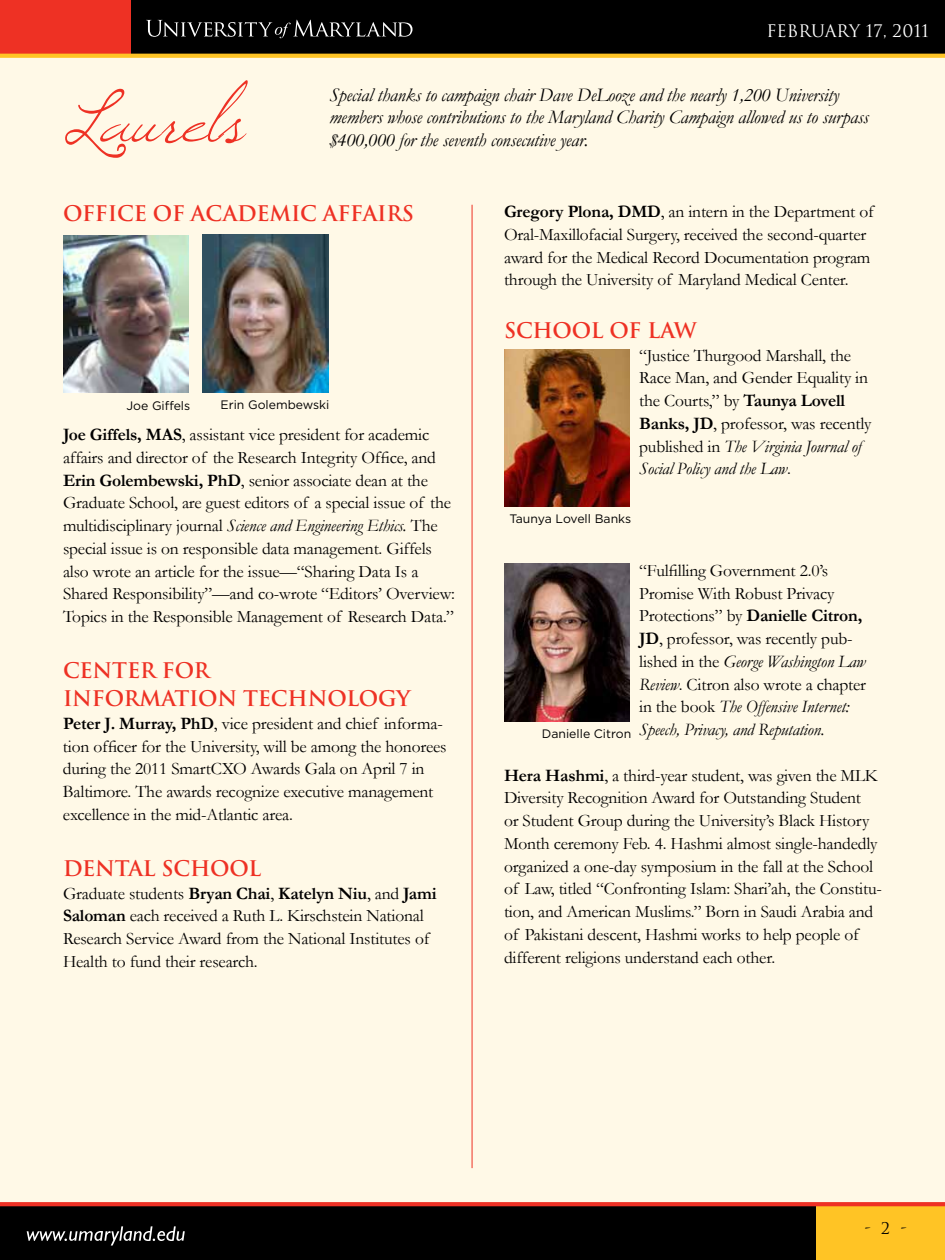
<style>
.page{position:relative;width:945px;height:1260px;background:#fff}
.page>*{position:absolute;margin:0;border:0;box-sizing:border-box;transform-origin:0 0}
.t1{font:98px "Windsong";color:#ee3124}
.t2{font:700 21px/28px "Trajan";letter-spacing:-.01em;color:#ee3124}
.t3{font:italic 19.25px/22.8px "Garamond";letter-spacing:-.01em;color:#000}
.t4{font:17.5px/22.8px "Garamond";letter-spacing:-.01em;color:#000}
.t5{font:16.8px "Trajan";color:#fff}
.t6{font:15.75px "Trajan";color:#000}
.t7{font:12.25px "Gotham";color:#000}
.s1{font-weight:700}
.s2{font-style:italic}
</style>
<div class="page">
<div style="left:0;top:50px;width:945px;height:1165px;background:#fff9e7"></div>
<div style="left:814px;top:1204px;width:131px;height:56px;background:#ffc425"></div>
<div style="left:0;top:1204px;width:816px;height:56px;background:#000"></div>
<svg style="left:0;top:1202px;width:945px;height:4px;background:#ee3528"></svg>
<div style="left:0;top:0;width:131px;height:56px;background:#ee3124"></div>
<div style="left:131px;top:0;width:814px;height:56px;background:#000"></div>
<svg style="left:0;top:54px;width:945px;height:4px;background:#ffc62c"></svg>
<svg style="left:146px;top:20px;width:267px;height:18px"></svg>
<svg style="left:27px;top:1226px;width:158px;height:20px"></svg>
<img style="left:63px;top:235px;width:126px;height:158px">
<img style="left:202px;top:235px;width:126px;height:157px">
<img style="left:504px;top:349px;width:126px;height:158px">
<img style="left:504px;top:564px;width:126px;height:157px">
<hr style="left:472px;top:205px;width:1px;height:963px;background:#ee3124">
<p class="t5" style="left:766px;top:21px;width:164px">FEBRUARY 17, 2011</p>
<h1 class="t1" style="left:63px;top:50px;width:182px">Laurels</h1>
<p class="t3" style="left:329px;top:83px;width:541px">Special thanks to campaign chair Dave DeLooze and the nearly 1,200 University members whose contributions to the Maryland Charity Campaign allowed us to surpass $400,000 for the seventh consecutive year.</p>
<p class="t2" style="left:63px;top:200px;width:353px">OFFICE OF ACADEMIC AFFAIRS</p>
<p class="t7" style="left:126px;top:399px;width:65px">Joe Giffels</p>
<p class="t7" style="left:221px;top:398px;width:110px">Erin Golembewski</p>
<p class="t4" style="left:63px;top:423px;width:394px"><span class="s1">Joe Giffels, MAS</span>, assistant vice president for academic affairs and director of the Research Integrity Office, and <span class="s1">Erin Golembewski, PhD</span>, senior associate dean at the Graduate School, are guest editors of a special issue of the multidisciplinary journal <span class="s2">Science and Engineering Ethics.</span> The special issue is on responsible data management. Giffels also wrote an article for the issue—“Sharing Data Is a Shared Responsibility”—and co-wrote “Editors’ Overview:<br>Topics in the Responsible Management of Research Data.”</p>
<p class="t2" style="left:63px;top:656px;width:349px">CENTER FOR<br>INFORMATION TECHNOLOGY</p>
<p class="t4" style="left:63px;top:712px;width:385px"><span class="s1">Peter J. Murray, PhD</span>, vice president and chief informa&shy;tion officer for the University, will be among the honorees during the 2011 SmartCXO Awards Gala on April 7 in Baltimore. The awards recognize executive management excellence in the mid-Atlantic area.</p>
<p class="t2" style="left:63px;top:854px;width:200px">DENTAL SCHOOL</p>
<p class="t4" style="left:63px;top:882px;width:375px">Graduate students <span class="s1">Bryan Chai</span>, <span class="s1">Katelyn Niu</span>, and <span class="s1">Jami Saloman</span> each received a Ruth L. Kirschstein National Research Service Award from the National Institutes of Health to fund their research.</p>
<p class="t4" style="left:504px;top:200px;width:371px"><span class="s1">Gregory Plona, DMD</span>, an intern in the Department of Oral-Maxillofacial Surgery, received the second-quarter award for the Medical Record Documentation program through the University of Maryland Medical Center.</p>
<p class="t2" style="left:504px;top:316px;width:194px">SCHOOL OF LAW</p>
<p class="t4" style="left:639px;top:344px;width:234px">“Justice Thurgood Marshall, the<br>Race Man, and Gender Equality in the Courts,” by <span class="s1">Taunya Lovell<br>Banks, JD</span>, professor, was recently published in <span class="s2">The Virginia Journal of<br>Social Policy and the Law</span>.</p>
<p class="t7" style="left:509px;top:512px;width:123px">Taunya Lovell Banks</p>
<p class="t4" style="left:639px;top:559px;width:229px">“Fulfilling Government 2.0’s Promise With Robust Privacy Protections” by <span class="s1">Danielle Citron, JD</span>, professor, was recently pub&shy;lished in the <span class="s2">George Washington Law Review</span>. Citron also wrote a chapter in the book <span class="s2">The Offensive Internet:<br>Speech, Privacy, and Reputation.</span></p>
<p class="t4" style="left:504px;top:764px;width:380px"><span class="s1">Hera Hashmi</span>, a third-year student, was given the MLK Diversity Recognition Award for Outstanding Student<br>or Student Group during the University’s Black History Month ceremony Feb. 4. Hashmi almost single-handedly organized a one-day symposium in the fall at the School of Law, titled “Confronting Islam: Shari’ah, the Constitu&shy;tion, and American Muslims.” Born in Saudi Arabia and of Pakistani descent, Hashmi works to help people of different religions understand each other.</p>
<p class="t7" style="left:542px;top:727px;width:91px">Danielle Citron</p>
<p class="t6" style="left:865px;top:1219px;width:43px">- 2 -</p>
</div>
